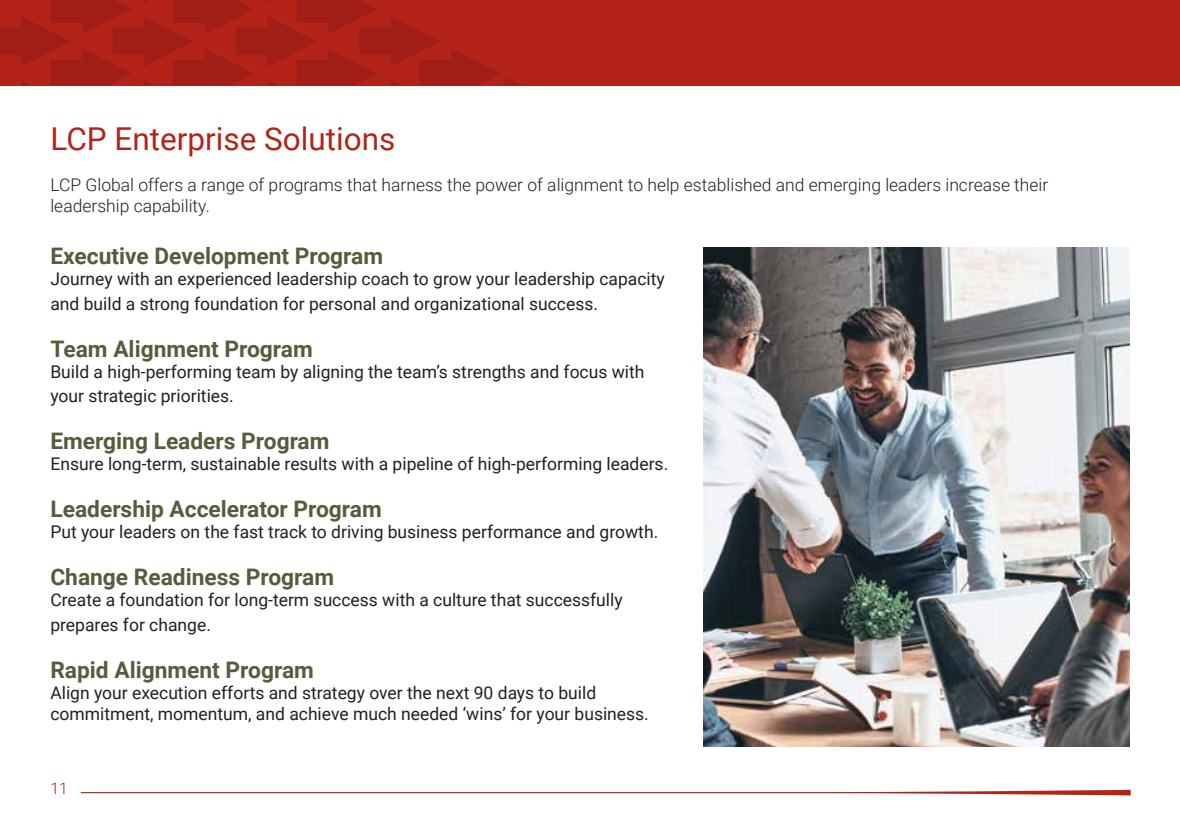
<style>
.page{position:relative;width:1180px;height:833px;background:#fff}
.page>*{position:absolute;margin:0;border:0;box-sizing:border-box;transform-origin:0 0}
.t1{font:31.5px "Roboto";color:#b32317}
.t2{font:700 22.75px "Roboto";color:#565d3b}
.t3{font:17.5px/24.5px "Roboto";color:#231f20}
.t4{font:300 17.5px/21px "Roboto";color:#231f20}
.t5{font:300 15.75px "Roboto";color:#b32317}
</style>
<div class="page">
<svg style="left:81px;top:790px;width:1050px;height:5px"></svg>
<img style="left:703px;top:247px;width:427px;height:499px">
<div style="left:0;top:0;width:1180px;height:85px;background:#b32317"></div>
<svg style="left:0;top:0;width:520px;height:85px"></svg>
<h1 class="t1" style="left:50px;top:117px;width:346px">LCP Enterprise Solutions</h1>
<p class="t4" style="left:50px;top:174px;width:999px">LCP Global offers a range of programs that harness the power of alignment to help established and emerging leaders increase their leadership capability.</p>
<h2 class="t2" style="left:50px;top:240px;width:334px">Executive Development Program</h2>
<p class="t3" style="left:50px;top:266px;width:616px">Journey with an experienced leadership coach to grow your leadership capacity and build a strong foundation for personal and organizational success.</p>
<h2 class="t2" style="left:50px;top:333px;width:264px">Team Alignment Program</h2>
<p class="t3" style="left:50px;top:359px;width:596px">Build a high-performing team by aligning the team’s strengths and focus with your strategic priorities.</p>
<h2 class="t2" style="left:50px;top:425px;width:281px">Emerging Leaders Program</h2>
<p class="t3" style="left:50px;top:451px;width:619px">Ensure long-term, sustainable results with a pipeline of high-performing leaders.</p>
<h2 class="t2" style="left:50px;top:493px;width:333px">Leadership Accelerator Program</h2>
<p class="t3" style="left:50px;top:519px;width:609px">Put your leaders on the fast track to driving business performance and growth.</p>
<h2 class="t2" style="left:50px;top:561px;width:285px">Change Readiness Program</h2>
<p class="t3" style="left:50px;top:587px;width:574px">Create a foundation for long-term success with a culture that successfully prepares for change.</p>
<h2 class="t2" style="left:50px;top:653px;width:265px">Rapid Alignment Program</h2>
<p class="t3" style="left:50px;top:681px;width:600px;line-height:21px">Align your execution efforts and strategy over the next 90 days to build commitment, momentum, and achieve much needed ‘wins’ for your business.</p>
<p class="t5" style="left:50px;top:778px;width:19px">11</p>
</div>
